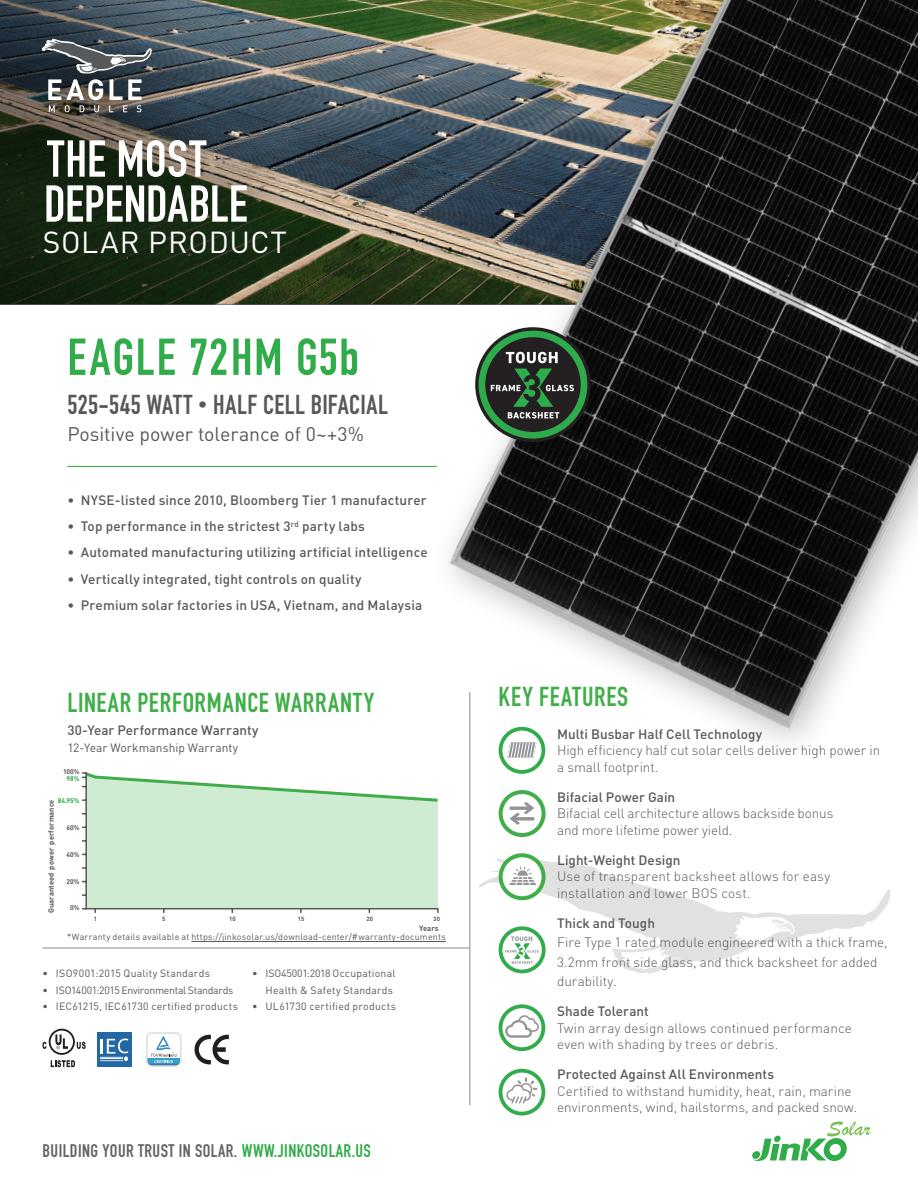
<style>
.page{position:relative;width:918px;height:1188px;background:#fff}
.page>*{position:absolute;margin:0;border:0;box-sizing:border-box;transform-origin:0 0}
.t1{font:51px/45px "DIN Engschrift Std";color:#fff}
.t2{font:51px "DIN Engschrift Std";letter-spacing:.035em;color:#30ac4a}
.t3{font:30px "DIN Pro";letter-spacing:.025em;color:#fff}
.t4{font:27px "DIN Engschrift Std";letter-spacing:.03em;color:#40ae49}
.t5{font:27px "DIN Engschrift Std";letter-spacing:.015em;color:#57585a}
.t6{font:19.5px "DIN Pro";letter-spacing:-.005em;color:#57585a}
.t7{font:18px "DIN Engschrift LT Pro";letter-spacing:.025em;color:#636366}
.t8{font:300 13.5px/16.5px "DIN Pro";letter-spacing:.005em;color:#57585a}
.t9{font:500 13.5px "DIN Pro";letter-spacing:.01em;color:#57585a}
.t10{font:12px "DIN Pro";letter-spacing:.005em;color:#57585a}
.t11{font:10.5px/16.5px "DIN Pro";letter-spacing:.02em;color:#57585a;text-align:right}
.t12{font:10.5px "DIN Pro";letter-spacing:-.03em;color:#57585a}
.t13{font:9px "DIN Pro";letter-spacing:.015em;color:#57585a}
.t14{font:700 7.5px "DIN Pro";letter-spacing:.01em;color:#57585a}
.t15{font:700 6.75px "DIN Pro";letter-spacing:-.02em;color:#57585a}
.t16{font:700 6.75px "DIN Pro";color:#30ac4a}
.t17{font:700 6px "DIN Pro";letter-spacing:.005em;color:#57585a}
.s1{font-family:"DIN Pro";font-size:19.5px}
.s2{color:#30ac4a}
.s3{font-weight:500}
</style>
<div class="page">
<svg style="left:479px;top:853px;width:412px;height:121px"></svg>
<svg style="left:621px;top:946px;width:64px;height:24px"></svg>
<svg style="left:733px;top:916px;width:65px;height:29px"></svg>
<svg style="left:753px;top:1121px;width:118px;height:40px"></svg>
<hr style="left:469px;top:692px;width:1px;height:413px;background:#939598">
<hr style="left:42px;top:947px;width:428px;height:2px;background:#939598">
<svg style="left:501px;top:1071px;width:42px;height:42px"></svg>
<div style="left:499px;top:1069px;width:46px;height:46px;border:4px solid #30ac4a;border-radius:50%"></div>
<svg style="left:506px;top:1077px;width:31px;height:28px"></svg>
<img style="left:0;top:0;width:428px;height:304px">
<hr style="left:67px;top:466px;width:370px;height:1px;background:#40ad4a">
<svg style="left:36px;top:33px;width:118px;height:79px;background:#5a6064"></svg>
<div style="left:428px;top:0;width:490px;height:763px;background:#231f20;opacity:.3"></div>
<img style="left:436px;top:0;width:482px;height:747px">
<svg style="left:81px;top:772px;width:358px;height:141px;background:#d0ead2"></svg>
<svg style="left:501px;top:1006px;width:42px;height:43px"></svg>
<div style="left:499px;top:1004px;width:46px;height:47px;border:4px solid #30ac4a;border-radius:50%"></div>
<svg style="left:505px;top:1015px;width:34px;height:22px"></svg>
<svg style="left:507px;top:742px;width:30px;height:16px"></svg>
<div style="left:499px;top:727px;width:46px;height:47px;border:4px solid #30ac4a;border-radius:50%"></div>
<svg style="left:501px;top:792px;width:43px;height:43px"></svg>
<div style="left:499px;top:790px;width:47px;height:47px;border:4px solid #40ae49;border-radius:50%"></div>
<svg style="left:510px;top:802px;width:24px;height:23px"></svg>
<div style="left:97px;top:1032px;width:34px;height:35px;background:#2468a3"></div>
<svg style="left:100px;top:1039px;width:28px;height:22px"></svg>
<svg style="left:195px;top:1035px;width:34px;height:29px"></svg>
<svg style="left:146px;top:1033px;width:35px;height:34px"></svg>
<svg style="left:42px;top:1029px;width:44px;height:38px"></svg>
<svg style="left:501px;top:855px;width:43px;height:43px"></svg>
<div style="left:499px;top:853px;width:47px;height:47px;border:4px solid #40ae49;border-radius:50%"></div>
<svg style="left:509px;top:866px;width:27px;height:19px"></svg>
<svg style="left:475px;top:327px;width:116px;height:115px"></svg>
<div style="left:479px;top:331px;width:108px;height:108px;background:#2eab4a;border-radius:50%"></div>
<div style="left:485px;top:337px;width:96px;height:95px;background:#241f21;border-radius:50%"></div>
<svg style="left:506px;top:352px;width:52px;height:11px"></svg>
<svg style="left:491px;top:369px;width:83px;height:50px"></svg>
<svg style="left:501px;top:928px;width:43px;height:43px"></svg>
<div style="left:499px;top:926px;width:47px;height:47px;border:4px solid #30ac4a;border-radius:50%"></div>
<svg style="left:505px;top:936px;width:34px;height:28px"></svg>
<hr style="left:191px;top:941px;width:255px;height:1px;background:#57585a">
<p class="t1" style="left:44px;top:137px;width:205px">THE MOST<br>DEPENDABLE</p>
<p class="t3" style="left:43px;top:222px;width:246px">SOLAR PRODUCT</p>
<p class="t2" style="left:67px;top:327px;width:293px">EAGLE 72HM G5b</p>
<p class="t5" style="left:67px;top:389px;width:322px">525-545 WATT <span class="s1">•</span> HALF CELL BIFACIAL</p>
<p class="t6" style="left:67px;top:421px;width:298px">Positive power tolerance of 0~+3%</p>
<p class="t9" style="left:67px;top:491px;width:361px">• NYSE-listed since 2010, Bloomberg Tier 1 manufacturer</p>
<p class="t9" style="left:67px;top:517px;width:299px">• Top performance in the strictest 3<sup>rd</sup> party labs</p>
<p class="t9" style="left:67px;top:543px;width:362px">• Automated manufacturing utilizing artificial intelligence</p>
<p class="t9" style="left:67px;top:570px;width:296px">• Vertically integrated, tight controls on quality</p>
<p class="t9" style="left:67px;top:596px;width:356px">• Premium solar factories in USA, Vietnam, and Malaysia</p>
<p class="t4" style="left:67px;top:687px;width:308px">LINEAR PERFORMANCE WARRANTY</p>
<p class="t9" style="left:67px;top:721px;width:193px">30-Year Performance Warranty</p>
<p class="t10" style="left:67px;top:740px;width:172px">12-Year Workmanship Warranty</p>
<p class="t15" style="left:63px;top:767px;width:18px">100%</p>
<p class="t16" style="left:67px;top:774px;width:14px">98%</p>
<p class="t16" style="left:58px;top:796px;width:23px">84.95%</p>
<p class="t14" style="left:46px;top:913px;width:115px;rotate:-90deg">Guaranteed power performance</p>
<p class="t15" style="left:67px;top:823px;width:14px">60%</p>
<p class="t15" style="left:67px;top:850px;width:14px">40%</p>
<p class="t15" style="left:67px;top:877px;width:14px">20%</p>
<p class="t15" style="left:70px;top:903px;width:11px">0%</p>
<p class="t17" style="left:94px;top:914px;width:5px">1</p>
<p class="t17" style="left:162px;top:914px;width:5px">5</p>
<p class="t17" style="left:229px;top:914px;width:8px">10</p>
<p class="t17" style="left:298px;top:914px;width:8px">15</p>
<p class="t17" style="left:366px;top:914px;width:8px">20</p>
<p class="t17" style="left:433px;top:914px;width:8px">30</p>
<p class="t14" style="left:419px;top:923px;width:21px">Years</p>
<p class="t13" style="left:67px;top:931px;width:380px">*Warranty details available at https://jinkosolar.us/download-center/#warranty-documents</p>
<p class="t11" style="left:42px;top:965px;width:169px">• ISO9001:2015 Quality Standards</p>
<p class="t12" style="left:42px;top:983px;width:192px">• ISO14001:2015 Environmental Standards</p>
<p class="t11" style="left:42px;top:998px;width:197px">• IEC61215, IEC61730 certified products</p>
<p class="t11" style="left:252px;top:965px;width:145px">• ISO45001:2018 Occupational<br>Health &amp; Safety Standards</p>
<p class="t11" style="left:252px;top:998px;width:145px">• UL61730 certified products</p>
<p class="t7" style="left:42px;top:1140px;width:330px">BUILDING YOUR TRUST IN SOLAR. <span class="s2">WWW.JINKOSOLAR.US</span></p>
<p class="t4" style="left:499px;top:680px;width:131px">KEY FEATURES</p>
<p class="t8" style="left:557px;top:725px;width:325px"><span class="s3">Multi Busbar Half Cell Technology<br></span>High efficiency half cut solar cells deliver high power in a small footprint.</p>
<p class="t8" style="left:557px;top:788px;width:278px"><span class="s3">Bifacial Power Gain<br></span>Bifacial cell architecture allows backside bonus and more lifetime power yield.</p>
<p class="t8" style="left:557px;top:851px;width:274px"><span class="s3">Light-Weight Design<br></span>Use of transparent backsheet allows for easy installation and lower BOS cost.</p>
<p class="t8" style="left:557px;top:912px;width:332px;line-height:19.5px"><span class="s3">Thick and Tough<br></span>Fire Type 1 rated module engineered with a thick frame, 3.2mm front side glass, and thick backsheet for added durability.</p>
<p class="t8" style="left:557px;top:1002px;width:296px"><span class="s3">Shade Tolerant<br></span>Twin array design allows continued performance even with shading by trees or debris.</p>
<p class="t8" style="left:557px;top:1065px;width:301px"><span class="s3">Protected Against All Environments<br></span>Certified to withstand humidity, heat, rain, marine environments, wind, hailstorms, and packed snow.</p>
</div>
